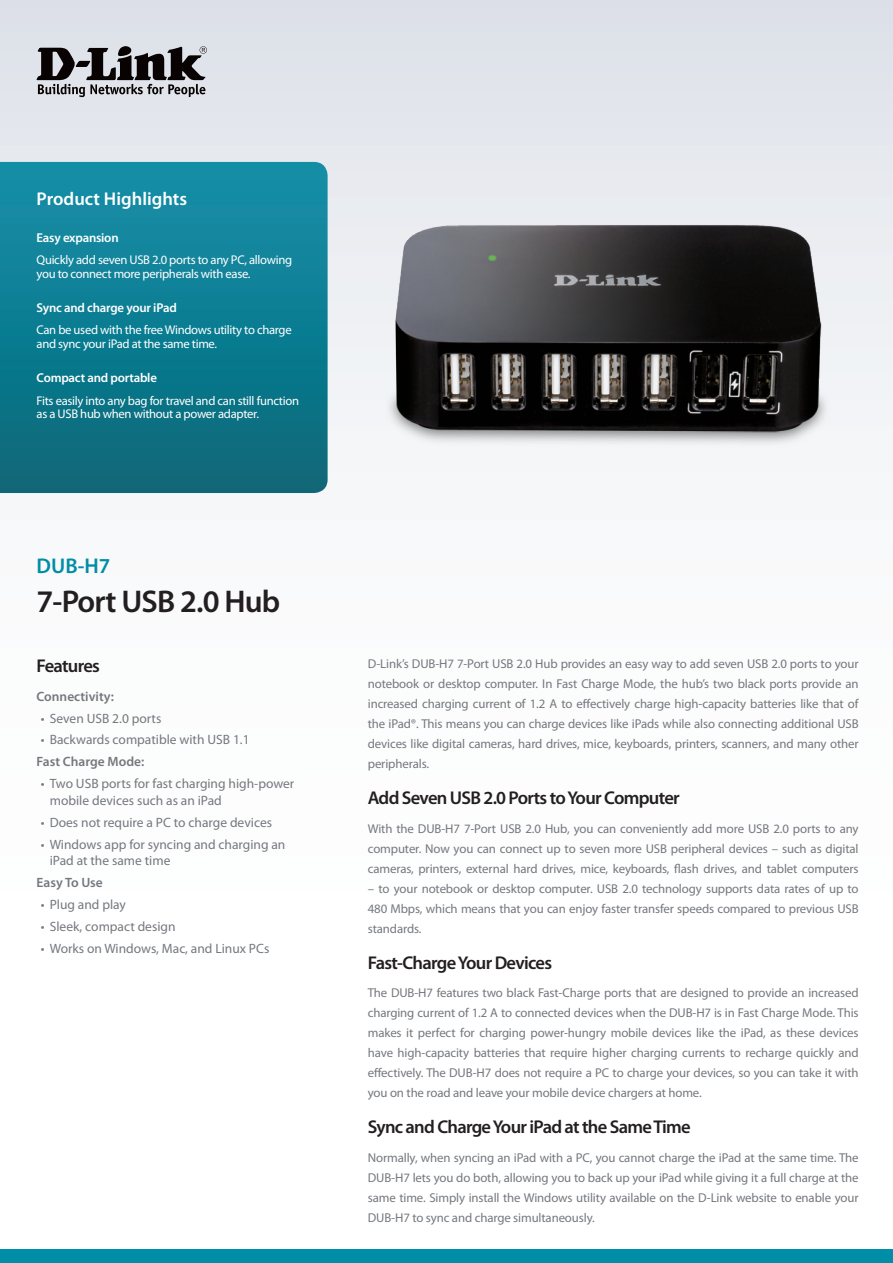
<style>
.page{position:relative;width:893px;height:1263px;background:#fff}
.page>*{position:absolute;margin:0;border:0;box-sizing:border-box;transform-origin:0 0}
.t1{font:600 31.5px "Myriad Pro";letter-spacing:-.025em;color:#231f20}
.t2{font:600 21.3px "Myriad Pro";color:#008da8}
.t3{font:600 18.6px "Myriad Pro";letter-spacing:-.04em;color:#231f20}
.t4{font:600 18.6px "Myriad Pro";color:#fff}
.t5{font:13.5px/16.5px "Myriad Pro";color:#74787d}
.t6{font:600 13.5px "Myriad Pro";color:#74787d}
.t7{font:12.9px/20px "Myriad Pro";letter-spacing:-.01em;color:#74787d;text-align:justify}
.t8{font:600 12.9px "Myriad Pro";letter-spacing:-.015em;color:#fff}
.t9{font:12.6px/13.5px "Myriad Pro";letter-spacing:-.025em;color:#fff}
</style>
<div class="page">
<div style="left:0;top:0;width:893px;height:1084px;background:linear-gradient(to bottom,#e3e6ec,#fff)"></div>
<div style="left:0;top:1249px;width:893px;height:14px;background:#008da8"></div>
<svg style="left:0;top:162px;width:328px;height:331px;background:#0f7c90"></svg>
<svg style="left:37px;top:46px;width:170px;height:51px;background:#7f7f82"></svg>
<img style="left:385px;top:186px;width:451px;height:283px">
<h3 class="t4" style="left:37px;top:187px;width:152px">Product Highlights</h3>
<p class="t8" style="left:37px;top:229px;width:84px">Easy expansion</p>
<p class="t9" style="left:37px;top:253px;width:257px">Quickly add seven USB 2.0 ports to any PC, allowing you to connect more peripherals with ease.</p>
<p class="t8" style="left:37px;top:299px;width:142px">Sync and charge your iPad</p>
<p class="t9" style="left:37px;top:323px;width:257px">Can be used with the free Windows utility to charge and sync your iPad at the same time.</p>
<p class="t8" style="left:37px;top:370px;width:122px">Compact and portable</p>
<p class="t9" style="left:37px;top:394px;width:264px">Fits easily into any bag for travel and can still function as a USB hub when without a power adapter.</p>
<h2 class="t2" style="left:37px;top:552px;width:75px">DUB-H7</h2>
<h1 class="t1" style="left:37px;top:582px;width:245px">7-Port USB 2.0 Hub</h1>
<h3 class="t3" style="left:37px;top:654px;width:65px">Features</h3>
<p class="t6" style="left:37px;top:687px;width:79px">Connectivity:</p>
<p class="t5" style="left:41px;top:709px;width:122px">• Seven USB 2.0 ports</p>
<p class="t5" style="left:41px;top:731px;width:210px">• Backwards compatible with USB 1.1</p>
<p class="t6" style="left:37px;top:753px;width:109px">Fast Charge Mode:</p>
<p class="t5" style="left:50px;top:775px;width:246px;text-indent:-9px">• Two USB ports for fast charging high-power mobile devices such as an iPad</p>
<p class="t5" style="left:41px;top:814px;width:233px">• Does not require a PC to charge devices</p>
<p class="t5" style="left:50px;top:835px;width:237px;text-indent:-9px">• Windows app for syncing and charging an iPad at the same time</p>
<p class="t6" style="left:37px;top:874px;width:68px">Easy To Use</p>
<p class="t5" style="left:41px;top:896px;width:87px">• Plug and play</p>
<p class="t5" style="left:41px;top:918px;width:136px">• Sleek, compact design</p>
<p class="t5" style="left:41px;top:940px;width:230px">• Works on Windows, Mac, and Linux PCs</p>
<p class="t7" style="left:368px;top:654px;width:492px">D-Link’s DUB-H7 7-Port USB 2.0 Hub provides an easy way to add seven USB 2.0 ports to your notebook or desktop computer. In Fast Charge Mode, the hub’s two black ports provide an increased charging current of 1.2 A to effectively charge high-capacity batteries like that of the iPad®. This means you can charge devices like iPads while also connecting additional USB devices like digital cameras, hard drives, mice, keyboards, printers, scanners, and many other peripherals.</p>
<h3 class="t3" style="left:368px;top:786px;width:313px">Add Seven USB 2.0 Ports to Your Computer</h3>
<p class="t7" style="left:368px;top:818px;width:492px">With the DUB-H7 7-Port USB 2.0 Hub, you can conveniently add more USB 2.0 ports to any computer. Now you can connect up to seven more USB peripheral devices – such as digital cameras, printers, external hard drives, mice, keyboards, flash drives, and tablet computers</p>
<p class="t7" style="left:368px;top:878px;width:492px">– to your notebook or desktop computer. USB 2.0 technology supports data rates of up to 480 Mbps, which means that you can enjoy faster transfer speeds compared to previous USB standards.</p>
<h3 class="t3" style="left:368px;top:950px;width:186px">Fast-Charge Your Devices</h3>
<p class="t7" style="left:368px;top:983px;width:492px">The DUB-H7 features two black Fast-Charge ports that are designed to provide an increased charging current of 1.2 A to connected devices when the DUB-H7 is in Fast Charge Mode. This makes it perfect for charging power-hungry mobile devices like the iPad, as these devices have high-capacity batteries that require higher charging currents to recharge quickly and effectively. The DUB-H7 does not require a PC to charge your devices, so you can take it with you on the road and leave your mobile device chargers at home.</p>
<h3 class="t3" style="left:368px;top:1115px;width:324px">Sync and Charge Your iPad at the Same Time</h3>
<p class="t7" style="left:368px;top:1147px;width:492px">Normally, when syncing an iPad with a PC, you cannot charge the iPad at the same time. The DUB-H7 lets you do both, allowing you to back up your iPad while giving it a full charge at the same time. Simply install the Windows utility available on the D-Link website to enable your DUB-H7 to sync and charge simultaneously.</p>
</div>
